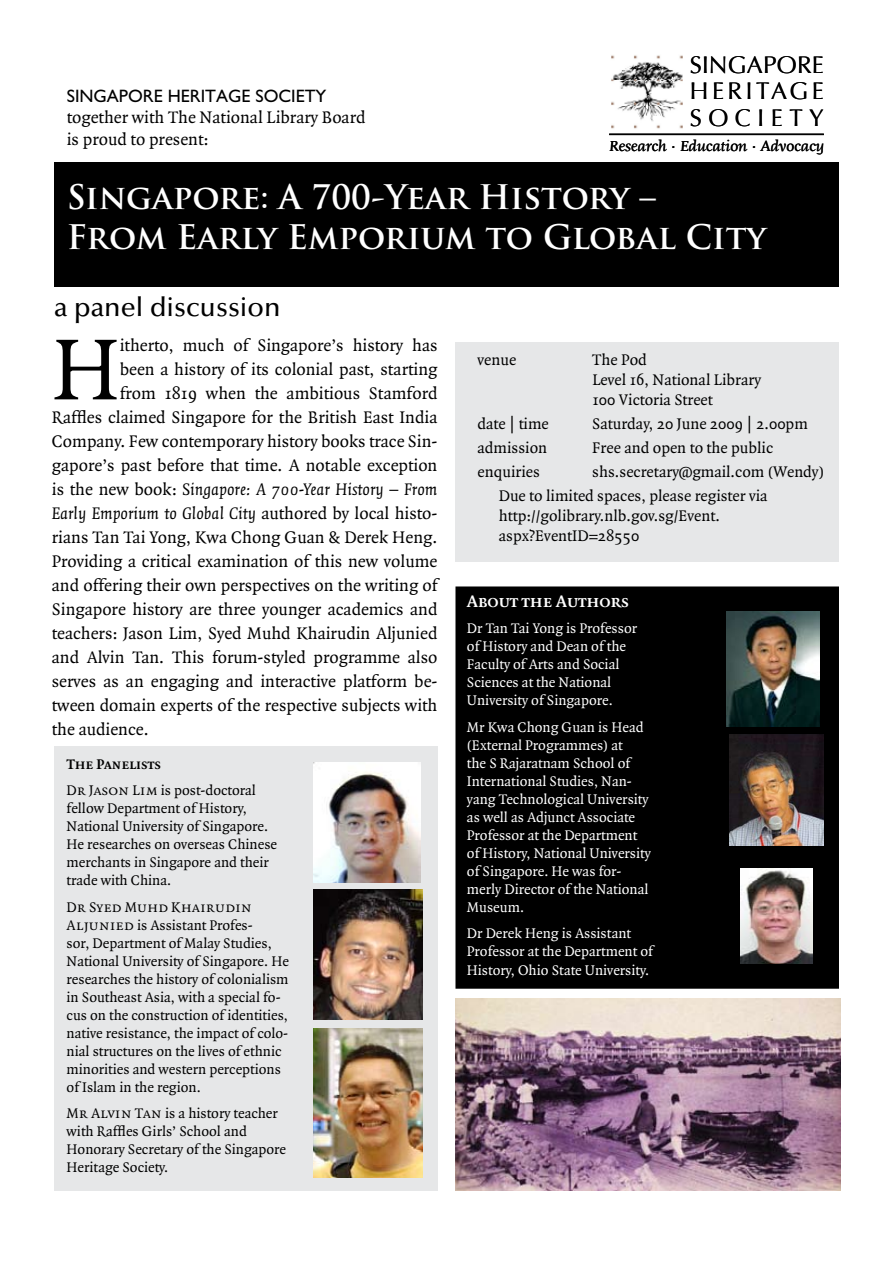
<style>
.page{position:relative;width:893px;height:1263px;background:#fff}
.page>*{position:absolute;margin:0;border:0;box-sizing:border-box;transform-origin:0 0}
.t1{font:92.85px "Quadraat";color:#000}
.t2{font:700 33px/39.6px "Trajan Pro";color:#fff}
.t3{font:500 27px "Optima";color:#000}
.t4{font:24px/26.2px "Optima";letter-spacing:.15em;color:#000;text-align:justify}
.t5{font:18px/21.6px "Quadraat";color:#000}
.t6{font:italic 18px "Quadraat";color:#000}
.t7{font:18px "M Gill Sans";color:#000}
.t8{font:18px "Quadraat Bold Small Caps";color:#fff}
.t9{font:16.5px/19.8px "Quadraat";color:#000}
.t10{font:15px/18px "Quadraat";color:#000}
.t11{font:15px/18px "Quadraat";color:#fff}
.t12{font:italic 15px "Eco 102";color:#000}
.t13{font:15px "Quadraat Small Caps";color:#000}
.t14{font:15px "Quadraat Bold Small Caps";color:#000}
.s1{font-style:normal}
.s2{font-family:"Quadraat Small Caps"}
</style>
<div class="page">
<div style="left:456px;top:587px;width:382px;height:401px;background:#000"></div>
<div style="left:455px;top:586px;width:384px;height:403px;border:2px solid #000"></div>
<div style="left:54px;top:746px;width:383px;height:445px;background:#e6e7e8"></div>
<img style="left:727px;top:612px;width:92px;height:114px">
<img style="left:741px;top:868px;width:72px;height:95px">
<img style="left:729px;top:735px;width:95px;height:111px">
<img style="left:314px;top:1028px;width:109px;height:150px">
<img style="left:314px;top:890px;width:108px;height:129px">
<img style="left:455px;top:998px;width:386px;height:192px">
<div style="left:54px;top:162px;width:785px;height:118px;background:#000"></div>
<div style="left:54px;top:169px;width:785px;height:117px;background:#000"></div>
<img style="left:611px;top:55px;width:71px;height:74px">
<div style="left:455px;top:342px;width:384px;height:220px;background:#e6e7e8"></div>
<hr style="left:609px;top:134px;width:215px;height:1px;background:#000">
<img style="left:313px;top:763px;width:107px;height:120px">
<p class="t7" style="left:67px;top:86px;width:261px">SINGAPORE HERITAGE SOCIETY</p>
<p class="t5" style="left:67px;top:107px;width:300px">together with The National Library Board is proud to present:</p>
<h3 class="t4" style="left:690px;top:52px;width:136px">SINGAPORE HERITAGE SOCIETY</h3>
<p class="t12" style="left:609px;top:138px;width:216px">Research . Education . Advocacy</p>
<h2 class="t2" style="left:67px;top:178px;width:701px">Singapore: A 700-Year History –<br>From Early Emporium to Global City</h2>
<h3 class="t3" style="left:54px;top:292px;width:228px">a panel discussion</h3>
<h1 class="t1" style="left:52px;top:322px;width:69px">H</h1>
<p class="t5" style="left:120px;top:335px;width:319px">itherto, much of Singapore’s history has</p>
<p class="t5" style="left:120px;top:359px;width:319px">been a history of its colonial past, starting</p>
<p class="t5" style="left:120px;top:383px;width:319px">from 1819 when the ambitious Stamford</p>
<p class="t5" style="left:52px;top:407px;width:387px">Raffles claimed Singapore for the British East India</p>
<p class="t5" style="left:52px;top:431px;width:387px">Company. Few contemporary history books trace Sin-</p>
<p class="t5" style="left:52px;top:455px;width:387px">gapore’s past before that time. A notable exception</p>
<p class="t6" style="left:52px;top:480px;width:387px"><span class="s1">is the new book:</span> Singapore: A 700-Year History – From</p>
<p class="t6" style="left:52px;top:504px;width:387px">Early Emporium to Global City <span class="s1">authored by local histo-</span></p>
<p class="t5" style="left:52px;top:527px;width:387px">rians Tan Tai Yong, Kwa Chong Guan &amp; Derek Heng.</p>
<p class="t5" style="left:52px;top:551px;width:387px">Providing a critical examination of this new volume</p>
<p class="t5" style="left:52px;top:575px;width:387px">and offering their own perspectives on the writing of</p>
<p class="t5" style="left:52px;top:599px;width:387px">Singapore history are three younger academics and</p>
<p class="t5" style="left:52px;top:623px;width:387px">teachers: Jason Lim, Syed Muhd Khairudin Aljunied</p>
<p class="t5" style="left:52px;top:647px;width:387px">and Alvin Tan. This forum-styled programme also</p>
<p class="t5" style="left:52px;top:671px;width:387px">serves as an engaging and interactive platform be-</p>
<p class="t5" style="left:52px;top:695px;width:387px">tween domain experts of the respective subjects with</p>
<p class="t5" style="left:52px;top:719px;width:98px">the audience.</p>
<p class="t14" style="left:67px;top:756px;width:96px">The Panelists</p>
<p class="t10" style="left:67px;top:782px;width:212px"><span class="s2">Dr Jason Lim</span> is post-doctoral fellow Department of History,<br>National University of Singapore.<br>He researches on overseas Chinese merchants in Singapore and their trade with China.</p>
<p class="t13" style="left:67px;top:899px;width:187px">Dr Syed Muhd Khairudin</p>
<p class="t10" style="left:67px;top:916px;width:224px"><span class="s2">Aljunied</span> is Assistant Profes-<br>sor, Department of Malay Studies, National University of Singapore. He researches the history of colonialism in Southeast Asia, with a special fo&shy;cus on the construction of identities, native resistance, the impact of colo&shy;nial structures on the lives of ethnic minorities and western perceptions of Islam in the region.</p>
<p class="t10" style="left:67px;top:1105px;width:221px"><span class="s2">Mr Alvin Tan</span> is a history teacher with Raffles Girls’ School and<br>Honorary Secretary of the Singapore<br>Heritage Society.</p>
<p class="t9" style="left:477px;top:350px;width:40px">venue</p>
<p class="t9" style="left:592px;top:350px;width:170px">The Pod<br>Level 16, National Library<br>100 Victoria Street</p>
<p class="t9" style="left:477px;top:414px;width:73px">date | time</p>
<p class="t9" style="left:592px;top:414px;width:217px">Saturday, 20 June 2009 | 2.00pm</p>
<p class="t9" style="left:477px;top:438px;width:71px">admission</p>
<p class="t9" style="left:592px;top:438px;width:182px">Free and open to the public</p>
<p class="t9" style="left:477px;top:462px;width:64px">enquiries</p>
<p class="t9" style="left:499px;top:460px;width:327px;line-height:24px;text-indent:93px">shs.secretary@gmail.com (Wendy)<br>Due to limited spaces, please register via</p>
<p class="t9" style="left:499px;top:506px;width:223px">http://golibrary.nlb.gov.sg/Event. aspx?EventID=28550</p>
<p class="t8" style="left:467px;top:592px;width:163px">About the Authors</p>
<p class="t11" style="left:467px;top:620px;width:172px">Dr Tan Tai Yong is Professor of History and Dean of the<br>Faculty of Arts and Social<br>Sciences at the National<br>University of Singapore.</p>
<p class="t11" style="left:467px;top:719px;width:185px">Mr Kwa Chong Guan is Head (External Programmes) at<br>the S Rajaratnam School of<br>International Studies, Nan&shy;yang Technological University as well as Adjunct Associate<br>Professor at the Department of History, National University of Singapore. He was for&shy;merly Director of the National<br>Museum.</p>
<p class="t11" style="left:467px;top:925px;width:187px">Dr Derek Heng is Assistant<br>Professor at the Department of<br>History, Ohio State University.</p>
</div>
